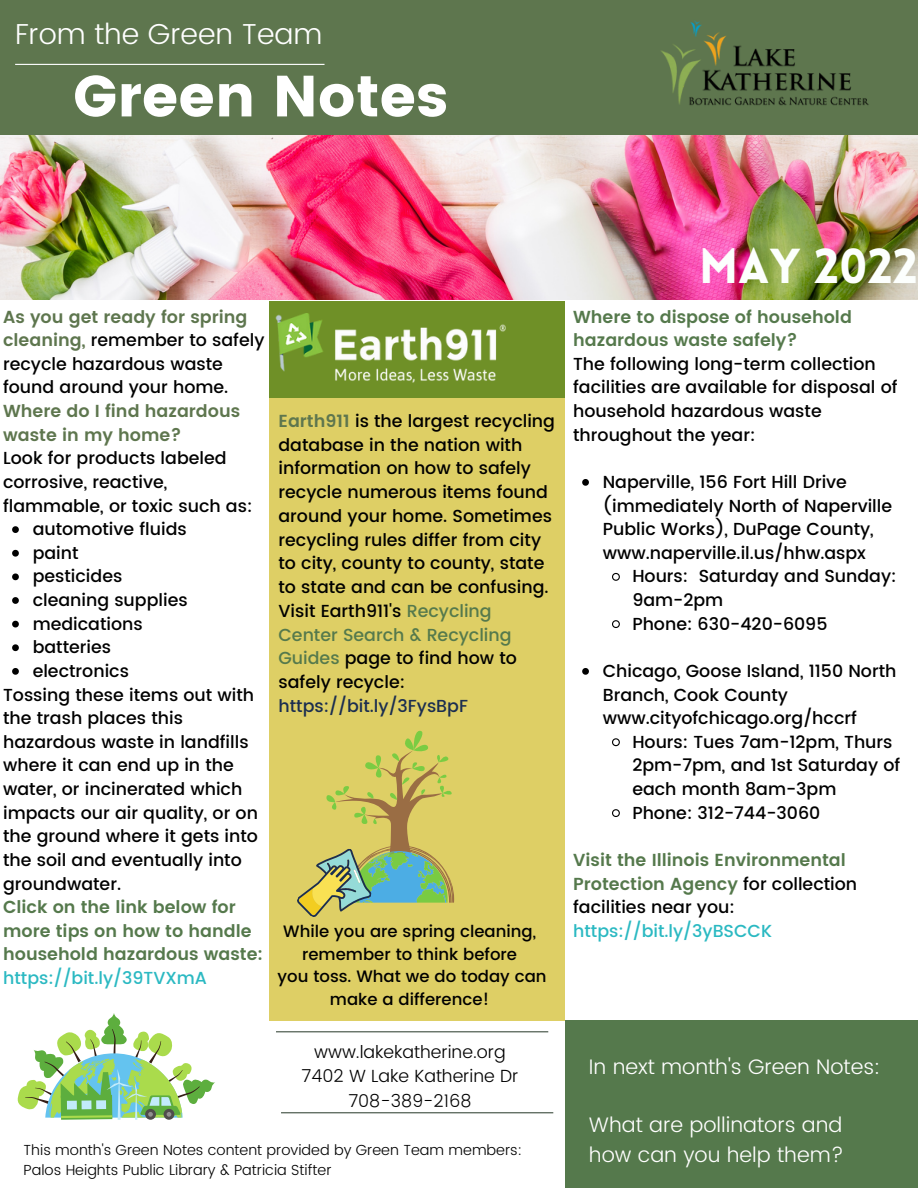
<style>
.page{position:relative;width:918px;height:1188px;background:#fff}
.page>*{position:absolute;margin:0;border:0;box-sizing:border-box;transform-origin:0 0}
.t1{font:57.9px "Poppins";color:#fff}
.t2{font:900 48px "Lovelo";color:#fcfffd}
.t3{font:300 28.8px "Poppins";color:#fff}
.t4{font:300 21px/29.2px "Poppins";color:#fff}
.t5{font:300 17.55px/24.3px "Poppins";color:#000;text-align:center}
.t6{font:500 17.4px/23.7px "Poppins";color:#000}
.t7{font:600 17.4px/23.7px "Poppins";color:#55794c}
.t8{font:500 17.4px "Poppins";color:#2bb9c2}
.t9{font:600 17.4px/23.7px "Poppins";color:#5e764e}
.t10{font:500 17.4px "Poppins";color:#1b2e50}
.t11{font:500 16.5px/22.5px "Poppins";color:#000;text-align:center}
.t12{font:300 14.55px/20.2px "Poppins";color:#000}
.s1{font-weight:600;color:#5e764e}
.s2{color:#55794c}
.s3{font-weight:500;color:#000}
</style>
<div class="page">
<img style="left:0;top:134px;width:918px;height:165px">
<div style="left:0;top:0;width:918px;height:134px;background:#5e764e"></div>
<div style="left:269px;top:397px;width:296px;height:624px;background:#decf65"></div>
<hr style="left:15px;top:64px;width:310px;height:1px;background:#fff">
<hr style="left:281px;top:1112px;width:272px;height:1px;background:#3e4e40">
<img style="left:661px;top:20px;width:208px;height:86px">
<div style="left:566px;top:1020px;width:352px;height:168px;background:#55794c"></div>
<hr style="left:276px;top:1031px;width:272px;height:1px;background:#3e4e40">
<div style="left:269px;top:301px;width:296px;height:96px;background:#6f9027"></div>
<img style="left:275px;top:313px;width:231px;height:69px">
<svg style="left:17px;top:1013px;width:198px;height:107px"></svg>
<svg style="left:12px;top:526px;width:7px;height:7px"></svg>
<svg style="left:12px;top:550px;width:7px;height:7px"></svg>
<svg style="left:12px;top:573px;width:7px;height:7px"></svg>
<svg style="left:12px;top:597px;width:7px;height:7px"></svg>
<svg style="left:12px;top:621px;width:7px;height:6px"></svg>
<svg style="left:12px;top:644px;width:7px;height:7px"></svg>
<svg style="left:12px;top:668px;width:7px;height:7px"></svg>
<svg style="left:582px;top:479px;width:7px;height:7px"></svg>
<svg style="left:612px;top:572px;width:8px;height:9px"></svg>
<svg style="left:612px;top:620px;width:8px;height:8px"></svg>
<svg style="left:582px;top:668px;width:7px;height:7px"></svg>
<svg style="left:612px;top:738px;width:8px;height:9px"></svg>
<svg style="left:612px;top:809px;width:8px;height:8px"></svg>
<svg style="left:297px;top:731px;width:157px;height:186px"></svg>
<h3 class="t3" style="left:15px;top:17px;width:309px">From the Green Team</h3>
<h1 class="t1" style="left:73px;top:63px;width:377px">Green Notes</h1>
<p class="t6" style="left:3px;top:305px;width:263px"><span class="s1">As you get ready for spring cleaning,</span> remember to safely recycle hazardous waste found around your home.</p>
<p class="t9" style="left:3px;top:399px;width:239px">Where do I find hazardous waste in my home?</p>
<p class="t6" style="left:3px;top:447px;width:251px">Look for products labeled corrosive, reactive, flammable, or toxic such as:</p>
<p class="t6" style="left:33px;top:517px;width:157px">automotive fluids paint<br>pesticides cleaning supplies medications batteries electronics</p>
<p class="t6" style="left:3px;top:683px;width:256px">Tossing these items out with the trash places this hazardous waste in landfills where it can end up in the water, or incinerated which impacts our air quality, or on the ground where it gets into the soil and eventually into groundwater.</p>
<p class="t7" style="left:3px;top:895px;width:261px">Click on the link below for more tips on how to handle household hazardous waste:</p>
<p class="t8" style="left:3px;top:968px;width:205px">https://bit.ly/39TVXmA</p>
<p class="t6" style="left:279px;top:409px;width:278px"><span class="s1">Earth911</span> is the largest recycling database in the nation with information on how to safely recycle numerous items found around your home. Sometimes recycling rules differ from city to city, county to county, state to state and can be confusing.<br>Visit Earth911's <span class="s2">Recycling<br>Center Search &amp; Recycling<br>Guides</span> page to find how to safely recycle:</p>
<p class="t10" style="left:279px;top:696px;width:191px">https://bit.ly/3FysBpF</p>
<p class="t11" style="left:278px;top:920px;width:270px">While you are spring cleaning, remember to think before<br>you toss. What we do today can make a difference!</p>
<p class="t5" style="left:302px;top:1040px;width:218px">www.lakekatherine.org<br>7402 W Lake Katherine Dr<br>708-389-2168</p>
<p class="t12" style="left:24px;top:1140px;width:500px">This month's Green Notes content provided by Green Team members:<br>Palos Heights Public Library &amp; Patricia Stifter</p>
<h2 class="t2" style="left:699px;top:247px;width:220px">MAY 2022</h2>
<p class="t7" style="left:573px;top:305px;width:280px">Where to dispose of household hazardous waste safely?</p>
<p class="t6" style="left:573px;top:352px;width:326px">The following long-term collection facilities are available for disposal of household hazardous waste throughout the year:</p>
<p class="t6" style="left:603px;top:470px;width:291px">Naperville, 156 Fort Hill Drive (immediately North of Naperville<br>Public Works), DuPage County, www.naperville.il.us/hhw.aspx</p>
<p class="t6" style="left:632px;top:565px;width:266px">Hours: Saturday and Sunday:<br>9am-2pm<br>Phone: 630-420-6095</p>
<p class="t6" style="left:603px;top:659px;width:295px">Chicago, Goose Island, 1150 North<br>Branch, Cook County www.cityofchicago.org/hccrf</p>
<p class="t6" style="left:632px;top:730px;width:269px">Hours: Tues 7am-12pm, Thurs<br>2pm-7pm, and 1st Saturday of each month 8am-3pm<br>Phone: 312-744-3060</p>
<p class="t7" style="left:573px;top:848px;width:286px">Visit the Illinois Environmental<br>Protection Agency <span class="s3">for collection facilities near you:</span></p>
<p class="t8" style="left:573px;top:921px;width:200px">https://bit.ly/3yBSCCK</p>
<p class="t4" style="left:589px;top:1052px;width:293px">In next month's Green Notes:</p>
<p class="t4" style="left:589px;top:1111px;width:256px">What are pollinators and how can you help them?</p>
</div>
